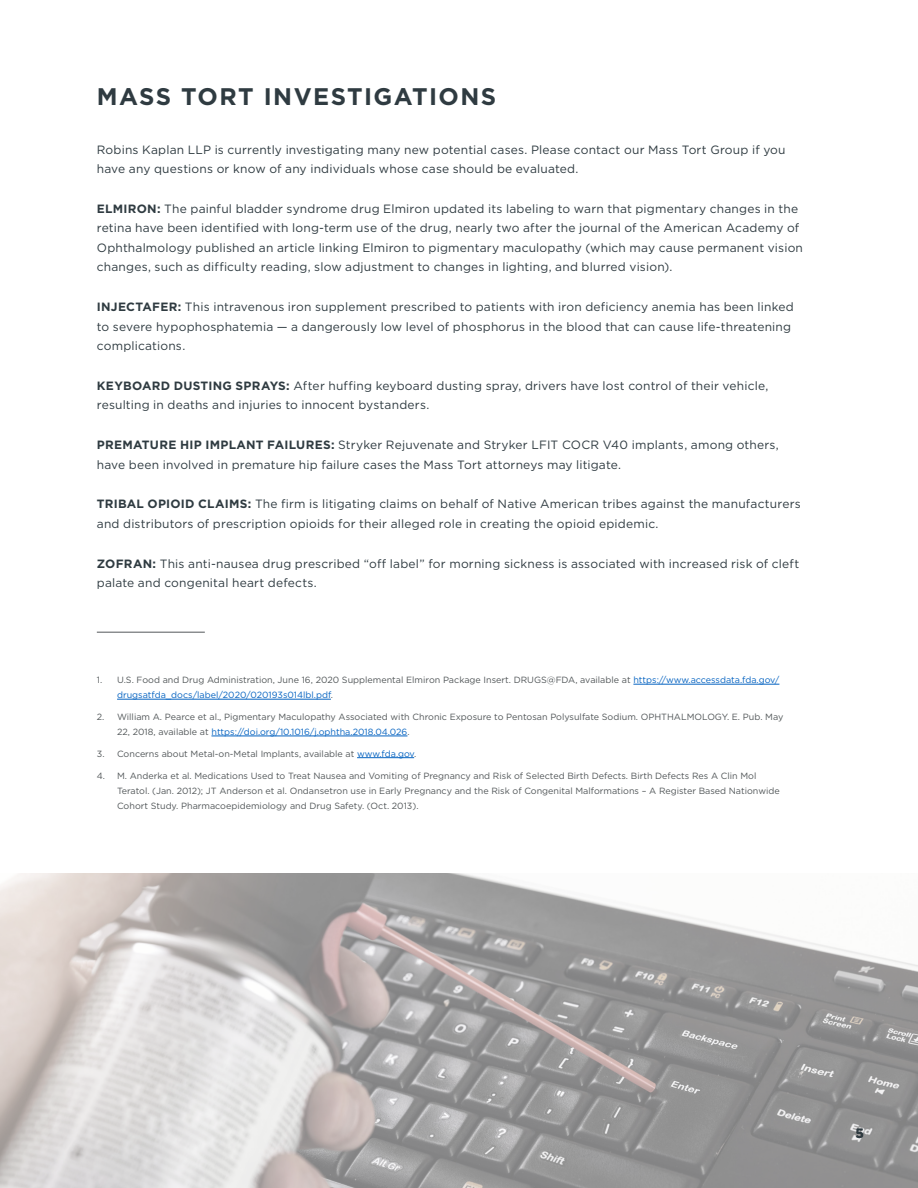
<style>
.page{position:relative;width:918px;height:1188px;background:#fff}
.page>*{position:absolute;margin:0;border:0;box-sizing:border-box;transform-origin:0 0}
.Justice_Report_Heade{font:700 24px "Gotham";letter-spacing:.06em;color:#2f3b41}
.t1{font:700 13.5px "Gotham";color:#2f3b41}
.Justice_Report_Heade-2{font:12px/19.5px "Gotham";letter-spacing:.015em;color:#2f3b41}
.t2{font:9px/15px "Gotham";color:#525759}
.s1{font-weight:700}
.s2{color:#0563c1}
</style>
<div class="page">
<img style="left:0;top:874px;width:918px;height:314px">
<hr style="left:97px;top:632px;width:108px;height:1px;background:#525759">
<hr style="left:633px;top:684px;width:146px;height:1px;background:#0563c1">
<hr style="left:117px;top:699px;width:214px;height:1px;background:#0563c1">
<hr style="left:211px;top:736px;width:196px;height:1px;background:#0563c1">
<hr style="left:357px;top:757px;width:57px;height:1px;background:#0563c1">
<p class="Justice_Report_Heade" style="left:97px;top:80px;width:401px">MASS TORT INVESTIGATIONS</p>
<p class="Justice_Report_Heade-2" style="left:97px;top:139px;width:690px">Robins Kaplan LLP is currently investigating many new potential cases. Please contact our Mass Tort Group if you have any questions or know of any individuals whose case should be evaluated.</p>
<p class="Justice_Report_Heade-2" style="left:97px;top:199px;width:708px"><span class="s1">ELMIRON:</span> The painful bladder syndrome drug Elmiron updated its labeling to warn that pigmentary changes in the retina have been identified with long-term use of the drug, nearly two after the journal of the American Academy of Ophthalmology published an article linking Elmiron to pigmentary maculopathy (which may cause permanent vision changes, such as difficulty reading, slow adjustment to changes in lighting, and blurred vision).</p>
<p class="Justice_Report_Heade-2" style="left:97px;top:297px;width:699px"><span class="s1">INJECTAFER:</span> This intravenous iron supplement prescribed to patients with iron deficiency anemia has been linked to severe hypophosphatemia — a dangerously low level of phosphorus in the blood that can cause life-threatening complications.</p>
<p class="Justice_Report_Heade-2" style="left:97px;top:376px;width:673px"><span class="s1">KEYBOARD DUSTING SPRAYS:</span> After huffing keyboard dusting spray, drivers have lost control of their vehicle, resulting in deaths and injuries to innocent bystanders.</p>
<p class="Justice_Report_Heade-2" style="left:97px;top:435px;width:684px"><span class="s1">PREMATURE HIP IMPLANT FAILURES:</span> Stryker Rejuvenate and Stryker LFIT COCR V40 implants, among others, have been involved in premature hip failure cases the Mass Tort attorneys may litigate.</p>
<p class="Justice_Report_Heade-2" style="left:97px;top:494px;width:705px"><span class="s1">TRIBAL OPIOID CLAIMS:</span> The firm is litigating claims on behalf of Native American tribes against the manufacturers and distributors of prescription opioids for their alleged role in creating the opioid epidemic.</p>
<p class="Justice_Report_Heade-2" style="left:97px;top:553px;width:704px"><span class="s1">ZOFRAN:</span> This anti-nausea drug prescribed “off label” for morning sickness is associated with increased risk of cleft palate and congenital heart defects.</p>
<p class="t2" style="left:117px;top:672px;width:664px;text-indent:-20px">1. U.S. Food and Drug Administration, June 16, 2020 Supplemental Elmiron Package Insert. DRUGS@FDA, available at <span class="s2">https://www.accessdata.fda.gov/ drugsatfda_docs/label/2020/020193s014lbl.pdf</span>.</p>
<p class="t2" style="left:117px;top:709px;width:668px;text-indent:-20px">2. William A. Pearce et al., Pigmentary Maculopathy Associated with Chronic Exposure to Pentosan Polysulfate Sodium. OPHTHALMOLOGY. E. Pub. May<br>22, 2018, available at <span class="s2">https://doi.org/10.1016/j.ophtha.2018.04.026</span>.</p>
<p class="t2" style="left:97px;top:746px;width:321px">3. Concerns about Metal-on-Metal Implants, available at <span class="s2">www.fda.gov</span>.</p>
<p class="t2" style="left:117px;top:768px;width:664px;text-indent:-20px">4. M. Anderka et al. Medications Used to Treat Nausea and Vomiting of Pregnancy and Risk of Selected Birth Defects. Birth Defects Res A Clin Mol<br>Teratol. (Jan. 2012); JT Anderson et al. Ondansetron use in Early Pregnancy and the Risk of Congenital Malformations – A Register Based Nationwide<br>Cohort Study. Pharmacoepidemiology and Drug Safety. (Oct. 2013).</p>
<p class="t1" style="left:856px;top:1124px;width:10px">5</p>
</div>
